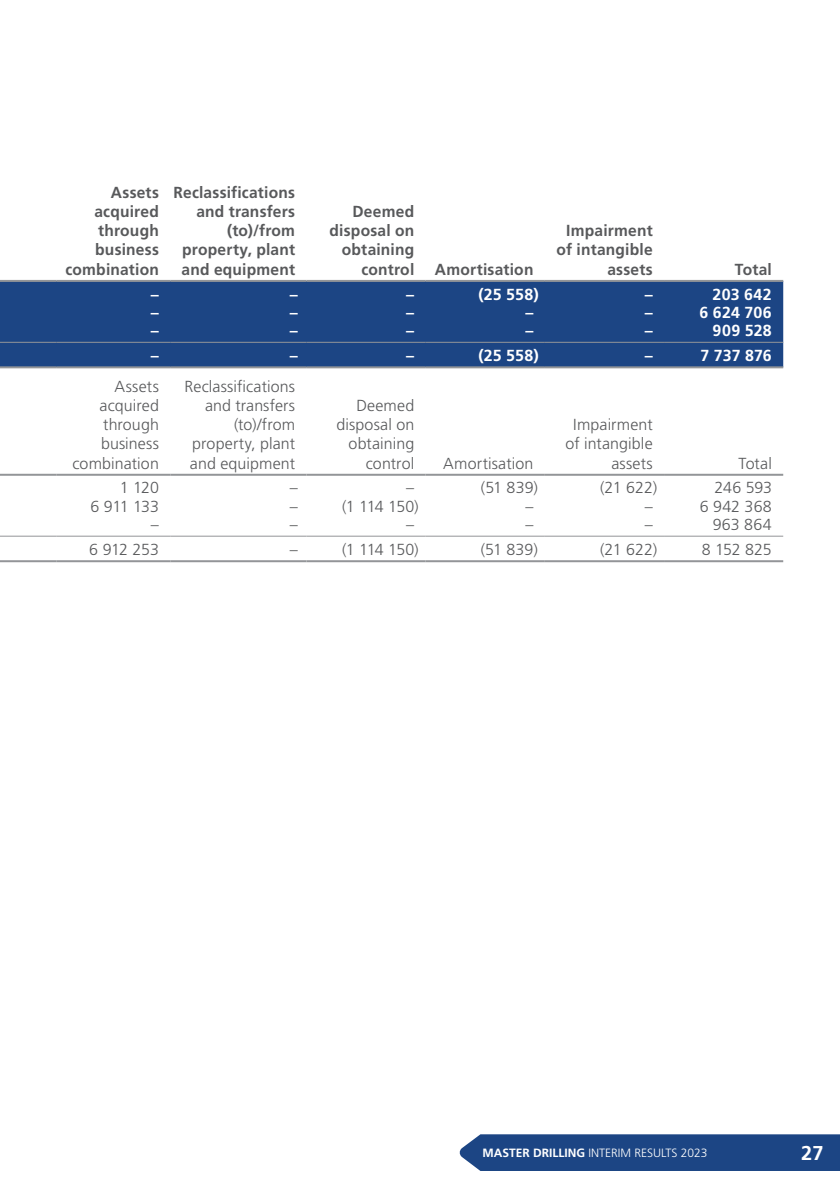
<style>
.page{position:relative;width:840px;height:1191px;background:#fff}
.page>*{position:absolute;margin:0;border:0;box-sizing:border-box;transform-origin:0 0}
.t1{font:700 20px "Frutiger LT Std";color:#fff}
.t2{font:300 16px/19.2px "Frutiger LT Std";letter-spacing:.005em;color:#58595b;text-align:right}
.t3{font:700 16px/19.2px "Frutiger LT Std";letter-spacing:.015em;color:#58595b;text-align:right}
.t4{font:700 16px "Frutiger LT Std";letter-spacing:.015em;color:#fff}
.t5{font:300 12px "Frutiger LT Std";color:#fff}
.s1{font-weight:700}
</style>
<div class="page">
<div style="left:459px;top:1134px;width:380px;height:37px;background:#1c4584"></div>
<div style="left:0;top:282px;width:782px;height:84px;background:#1c4584"></div>
<hr style="left:0;top:280px;width:57px;height:2px;background:#939598">
<hr style="left:57px;top:280px;width:113px;height:2px;background:#939598">
<hr style="left:170px;top:280px;width:136px;height:2px;background:#939598">
<hr style="left:306px;top:280px;width:119px;height:2px;background:#939598">
<hr style="left:425px;top:280px;width:119px;height:2px;background:#939598">
<hr style="left:544px;top:280px;width:119px;height:2px;background:#939598">
<hr style="left:663px;top:280px;width:119px;height:2px;background:#939598">
<hr style="left:0;top:342px;width:57px;height:1px;background:#939598">
<hr style="left:0;top:366px;width:57px;height:2px;background:#939598">
<hr style="left:57px;top:342px;width:113px;height:1px;background:#939598">
<hr style="left:57px;top:366px;width:113px;height:2px;background:#939598">
<hr style="left:170px;top:342px;width:136px;height:1px;background:#939598">
<hr style="left:170px;top:366px;width:136px;height:2px;background:#939598">
<hr style="left:306px;top:342px;width:119px;height:1px;background:#939598">
<hr style="left:306px;top:366px;width:119px;height:2px;background:#939598">
<hr style="left:425px;top:342px;width:119px;height:1px;background:#939598">
<hr style="left:425px;top:366px;width:119px;height:2px;background:#939598">
<hr style="left:544px;top:342px;width:119px;height:1px;background:#939598">
<hr style="left:544px;top:366px;width:119px;height:2px;background:#939598">
<hr style="left:663px;top:342px;width:119px;height:1px;background:#939598">
<hr style="left:663px;top:366px;width:119px;height:2px;background:#939598">
<svg style="left:0;top:473px;width:782px;height:64px"></svg>
<hr style="left:0;top:474px;width:57px;height:2px;background:#939598">
<hr style="left:57px;top:474px;width:113px;height:2px;background:#939598">
<hr style="left:170px;top:474px;width:136px;height:2px;background:#939598">
<hr style="left:306px;top:474px;width:119px;height:2px;background:#939598">
<hr style="left:425px;top:474px;width:119px;height:2px;background:#939598">
<hr style="left:544px;top:474px;width:119px;height:2px;background:#939598">
<hr style="left:663px;top:474px;width:119px;height:2px;background:#939598">
<hr style="left:0;top:535px;width:57px;height:1px;background:#939598">
<hr style="left:0;top:560px;width:57px;height:2px;background:#939598">
<hr style="left:57px;top:535px;width:113px;height:1px;background:#939598">
<hr style="left:57px;top:560px;width:113px;height:2px;background:#939598">
<hr style="left:170px;top:535px;width:136px;height:1px;background:#939598">
<hr style="left:170px;top:560px;width:136px;height:2px;background:#939598">
<hr style="left:306px;top:535px;width:119px;height:1px;background:#939598">
<hr style="left:306px;top:560px;width:119px;height:2px;background:#939598">
<hr style="left:425px;top:535px;width:119px;height:1px;background:#939598">
<hr style="left:425px;top:560px;width:119px;height:2px;background:#939598">
<hr style="left:544px;top:535px;width:119px;height:1px;background:#939598">
<hr style="left:544px;top:560px;width:119px;height:2px;background:#939598">
<hr style="left:663px;top:535px;width:119px;height:1px;background:#939598">
<hr style="left:663px;top:560px;width:119px;height:2px;background:#939598">
<p class="t3" style="left:65px;top:183px;width:95px">Assets acquired through business combination</p>
<p class="t3" style="left:173px;top:183px;width:123px">Reclassifications and transfers (to)/from property, plant and equipment</p>
<p class="t3" style="left:329px;top:202px;width:86px">Deemed disposal on obtaining control</p>
<p class="t3" style="left:434px;top:259px;width:100px">Amortisation</p>
<p class="t3" style="left:556px;top:221px;width:97px">Impairment of intangible assets</p>
<p class="t3" style="left:734px;top:259px;width:39px">Total</p>
<p class="t4" style="left:151px;top:285px;width:9px">–</p>
<p class="t4" style="left:290px;top:285px;width:9px">–</p>
<p class="t4" style="left:406px;top:285px;width:9px">–</p>
<p class="t4" style="left:478px;top:285px;width:62px">(25 558)</p>
<p class="t4" style="left:644px;top:285px;width:9px">–</p>
<p class="t4" style="left:712px;top:285px;width:61px">203 642</p>
<p class="t4" style="left:151px;top:303px;width:9px">–</p>
<p class="t4" style="left:290px;top:303px;width:9px">–</p>
<p class="t4" style="left:406px;top:303px;width:9px">–</p>
<p class="t4" style="left:525px;top:303px;width:9px">–</p>
<p class="t4" style="left:644px;top:303px;width:9px">–</p>
<p class="t4" style="left:699px;top:303px;width:74px">6 624 706</p>
<p class="t4" style="left:151px;top:321px;width:9px">–</p>
<p class="t4" style="left:290px;top:321px;width:9px">–</p>
<p class="t4" style="left:406px;top:321px;width:9px">–</p>
<p class="t4" style="left:525px;top:321px;width:9px">–</p>
<p class="t4" style="left:644px;top:321px;width:9px">–</p>
<p class="t4" style="left:712px;top:321px;width:61px">909 528</p>
<p class="t4" style="left:151px;top:346px;width:9px">–</p>
<p class="t4" style="left:290px;top:346px;width:9px">–</p>
<p class="t4" style="left:406px;top:346px;width:9px">–</p>
<p class="t4" style="left:478px;top:346px;width:62px">(25 558)</p>
<p class="t4" style="left:644px;top:346px;width:9px">–</p>
<p class="t4" style="left:700px;top:346px;width:73px">7 737 876</p>
<p class="t2" style="left:72px;top:377px;width:88px">Assets acquired through business combination</p>
<p class="t2" style="left:184px;top:377px;width:112px">Reclassifications and transfers (to)/from property, plant and equipment</p>
<p class="t2" style="left:336px;top:396px;width:79px">Deemed disposal on obtaining control</p>
<p class="t2" style="left:565px;top:415px;width:89px">Impairment of intangible assets</p>
<p class="t2" style="left:738px;top:453px;width:35px">Total</p>
<p class="t2" style="left:443px;top:453px;width:92px">Amortisation</p>
<p class="t2" style="left:120px;top:478px;width:40px">1 120</p>
<p class="t2" style="left:290px;top:478px;width:9px">–</p>
<p class="t2" style="left:406px;top:478px;width:9px">–</p>
<p class="t2" style="left:480px;top:478px;width:58px">(51 839)</p>
<p class="t2" style="left:599px;top:478px;width:58px">(21 622)</p>
<p class="t2" style="left:714px;top:478px;width:59px">246 593</p>
<p class="t2" style="left:91px;top:497px;width:70px">6 911 133</p>
<p class="t2" style="left:290px;top:497px;width:9px">–</p>
<p class="t2" style="left:342px;top:497px;width:78px">(1 114 150)</p>
<p class="t2" style="left:525px;top:497px;width:9px">–</p>
<p class="t2" style="left:644px;top:497px;width:9px">–</p>
<p class="t2" style="left:699px;top:497px;width:73px">6 942 368</p>
<p class="t2" style="left:151px;top:515px;width:9px">–</p>
<p class="t2" style="left:290px;top:515px;width:9px">–</p>
<p class="t2" style="left:406px;top:515px;width:9px">–</p>
<p class="t2" style="left:525px;top:515px;width:9px">–</p>
<p class="t2" style="left:644px;top:515px;width:9px">–</p>
<p class="t2" style="left:712px;top:515px;width:61px">963 864</p>
<p class="t2" style="left:89px;top:540px;width:71px">6 912 253</p>
<p class="t2" style="left:290px;top:540px;width:9px">–</p>
<p class="t2" style="left:342px;top:540px;width:78px">(1 114 150)</p>
<p class="t2" style="left:480px;top:540px;width:58px">(51 839)</p>
<p class="t2" style="left:599px;top:540px;width:58px">(21 622)</p>
<p class="t2" style="left:701px;top:540px;width:72px">8 152 825</p>
<p class="t5" style="left:482px;top:1146px;width:226px"><span class="s1">MASTER DRILLING</span> INTERIM RESULTS 2023</p>
<p class="t1" style="left:800px;top:1141px;width:24px">27</p>
</div>
